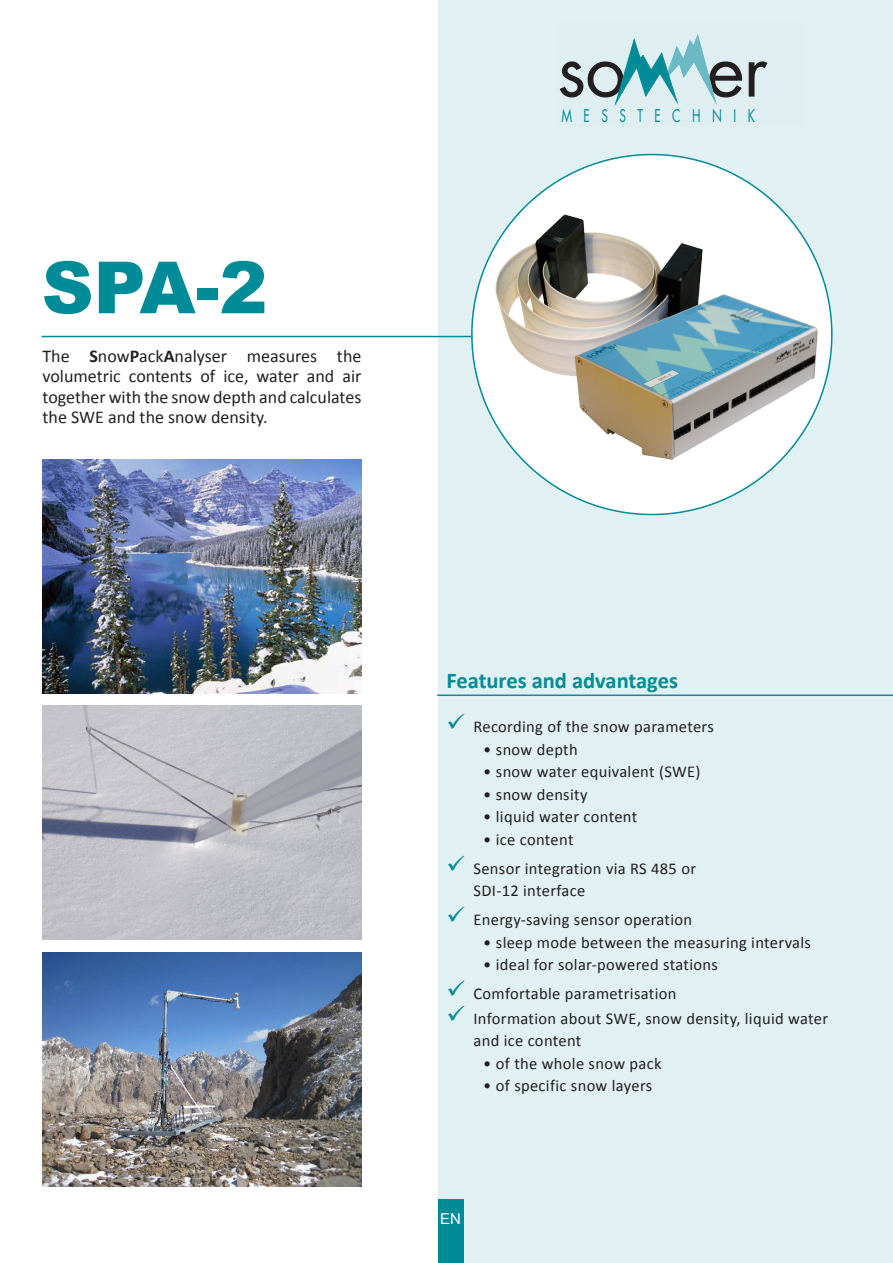
<style>
.page{position:relative;width:893px;height:1263px;background:#fff}
.page>*{position:absolute;margin:0;border:0;box-sizing:border-box;transform-origin:0 0}
.t1{font:72.75px "Futura";color:#231f20}
.t2{font:900 72px "Arial";color:#008b98}
.Überschriften{font:700 22.5px "Calibri";color:#008b98}
.Bildunterschrift{font:18px/20.2px "Calibri";color:#231f20;text-align:justify}
.t3{font:16.95px "Futura";letter-spacing:.96em;color:#008b98;scale:.7 1}
.Fließtext{font:16.5px/22.5px "Calibri";letter-spacing:.02em;color:#231f20}
.Bildunterschrift-2{font:15px "Arial";color:#fff}
.s1{font-weight:700}
</style>
<div class="page">
<div style="left:438px;top:0;width:455px;height:1263px;background:#e1f1f3"></div>
<div style="left:472px;top:155px;width:360px;height:359px;background:#fff;border-radius:50%"></div>
<img style="left:472px;top:198px;width:355px;height:273px">
<hr style="left:437px;top:694px;width:456px;height:2px;background:#008b98">
<hr style="left:42px;top:336px;width:430px;height:1px;background:#008b98">
<img style="left:43px;top:459px;width:318px;height:234px">
<img style="left:43px;top:952px;width:318px;height:234px">
<img style="left:43px;top:706px;width:318px;height:234px">
<svg style="left:615px;top:34px;width:102px;height:72px"></svg>
<div style="left:438px;top:1199px;width:25px;height:64px;background:#008b98"></div>
<p class="t2" style="left:42px;top:235px;width:227px">SPA-2</p>
<p class="Bildunterschrift" style="left:43px;top:346px;width:320px">The <span class="s1">S</span>now<span class="s1">P</span>ack<span class="s1">A</span>nalyser measures the volumetric contents of ice, water and air together with the snow depth and calculates the SWE and the snow density.</p>
<p class="t1" style="left:557px;top:20px;width:212px">so er</p>
<p class="t3" style="left:562px;top:104px;width:278px">MESSTECHNIK</p>
<p class="Überschriften" style="left:446px;top:666px;width:233px">Features and advantages</p>
<p class="Fließtext" style="left:473px;top:716px;width:242px">Recording of the snow parameters</p>
<p class="Fließtext" style="left:483px;top:738px;width:96px">• snow depth</p>
<p class="Fließtext" style="left:483px;top:761px;width:219px">• snow water equivalent (SWE)</p>
<p class="Fließtext" style="left:483px;top:783px;width:106px">• snow density</p>
<p class="Fließtext" style="left:483px;top:806px;width:155px">• liquid water content</p>
<p class="Fließtext" style="left:483px;top:828px;width:92px">• ice content</p>
<p class="Fließtext" style="left:473px;top:857px;width:224px">Sensor integration via RS 485 or<br>SDI-12 interface</p>
<p class="Fließtext" style="left:473px;top:908px;width:220px">Energy-saving sensor operation</p>
<p class="Fließtext" style="left:483px;top:931px;width:329px">• sleep mode between the measuring intervals</p>
<p class="Fließtext" style="left:483px;top:953px;width:236px">• ideal for solar-powered stations</p>
<p class="Fließtext" style="left:473px;top:982px;width:205px">Comfortable parametrisation</p>
<p class="Fließtext" style="left:473px;top:1007px;width:356px">Information about SWE, snow density, liquid water and ice content</p>
<p class="Fließtext" style="left:483px;top:1052px;width:180px">• of the whole snow pack</p>
<p class="Fließtext" style="left:483px;top:1074px;width:170px">• of specific snow layers</p>
<p class="Bildunterschrift-2" style="left:440px;top:1209px;width:22px">EN</p>
</div>
